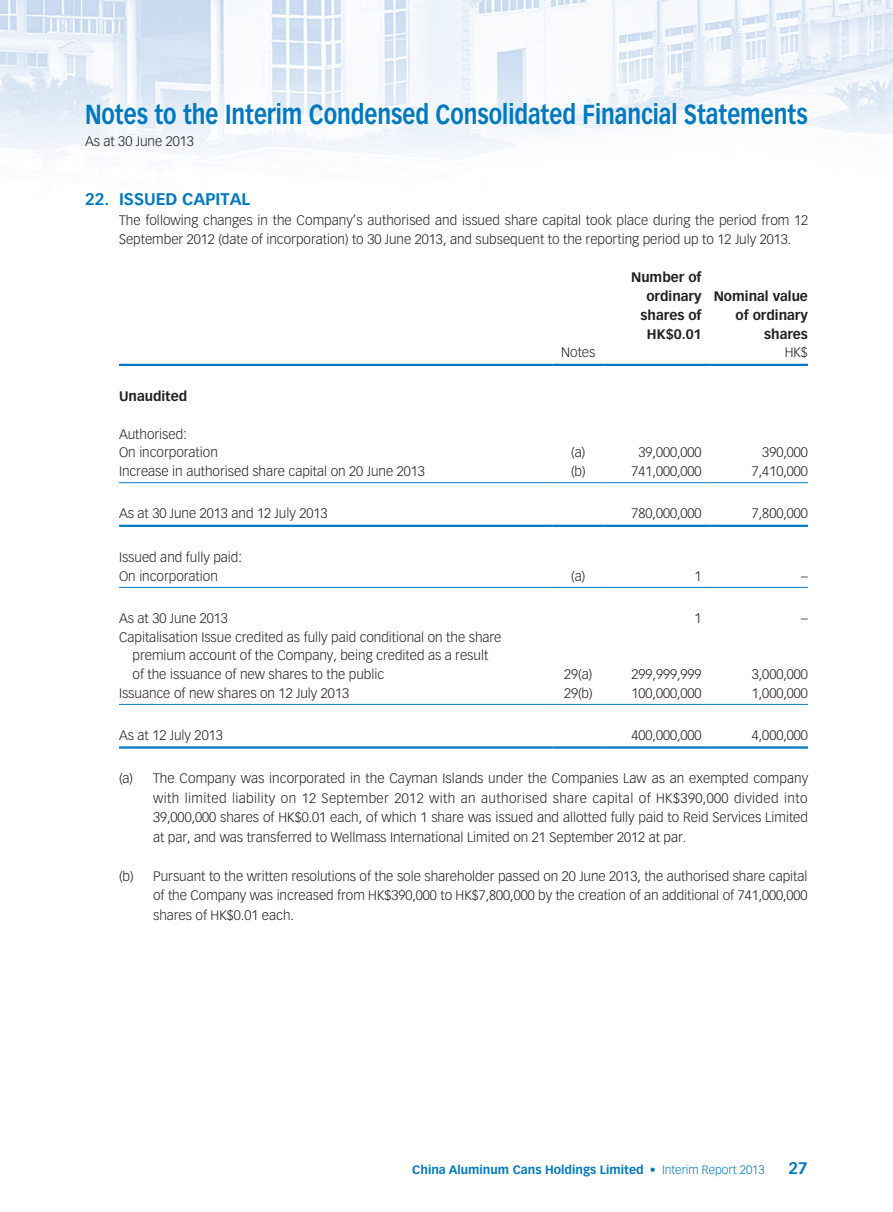
<style>
.page{position:relative;width:893px;height:1212px;background:#fff}
.page>*{position:absolute;margin:0;border:0;box-sizing:border-box;transform-origin:0 0}
.t1{font:700 27px "Vectora LT Std";color:#0079c2;scale:.81 1}
.t2{font:700 16.5px "Vectora LT Std";color:#0079c2}
.t3{font:300 13.5px/19.5px "Vectora LT Std";color:#231f20}
.t4{font:700 13.5px/18.8px "Vectora LT Std";color:#231f20;text-align:right}
.t5{font:700 12px "Vectora LT Std";color:#0079c2}
.s1{font-weight:300}
</style>
<div class="page">
<img style="left:0;top:0;width:893px;height:704px">
<hr style="left:119px;top:364px;width:434px;height:2px;background:#0079c2">
<hr style="left:553px;top:364px;width:51px;height:2px;background:#0079c2">
<hr style="left:604px;top:364px;width:106px;height:2px;background:#0079c2">
<hr style="left:710px;top:364px;width:98px;height:2px;background:#0079c2">
<hr style="left:119px;top:482px;width:434px;height:1px;background:#0079c2">
<hr style="left:553px;top:482px;width:51px;height:1px;background:#0079c2">
<hr style="left:604px;top:482px;width:106px;height:1px;background:#0079c2">
<hr style="left:710px;top:482px;width:98px;height:1px;background:#0079c2">
<hr style="left:119px;top:525px;width:434px;height:2px;background:#0079c2">
<hr style="left:553px;top:525px;width:51px;height:2px;background:#0079c2">
<hr style="left:604px;top:525px;width:106px;height:2px;background:#0079c2">
<hr style="left:710px;top:525px;width:98px;height:2px;background:#0079c2">
<hr style="left:119px;top:587px;width:434px;height:1px;background:#0079c2">
<hr style="left:553px;top:587px;width:51px;height:1px;background:#0079c2">
<hr style="left:604px;top:587px;width:106px;height:1px;background:#0079c2">
<hr style="left:710px;top:587px;width:98px;height:1px;background:#0079c2">
<hr style="left:119px;top:704px;width:434px;height:1px;background:#0079c2">
<hr style="left:553px;top:704px;width:51px;height:1px;background:#0079c2">
<hr style="left:604px;top:704px;width:106px;height:1px;background:#0079c2">
<hr style="left:710px;top:704px;width:98px;height:1px;background:#0079c2">
<hr style="left:119px;top:746px;width:434px;height:3px;background:#0079c2">
<hr style="left:553px;top:746px;width:51px;height:3px;background:#0079c2">
<hr style="left:604px;top:746px;width:106px;height:3px;background:#0079c2">
<hr style="left:710px;top:746px;width:98px;height:3px;background:#0079c2">
<h1 class="t1" style="left:85px;top:98px;width:894px">Notes to the Interim Condensed Consolidated Financial Statements</h1>
<p class="t3" style="left:85px;top:132px;width:110px">As at 30 June 2013</p>
<p class="t2" style="left:85px;top:189px;width:51px">22. ISSUED</p>
<p class="t2" style="left:182px;top:189px;width:69px">CAPITAL</p>
<p class="t3" style="left:119px;top:210px;width:691px">The following changes in the Company’s authorised and issued share capital took place during the period from 12<br>September 2012 (date of incorporation) to 30 June 2013, and subsequent to the reporting period up to 12 July 2013.</p>
<p class="t4" style="left:631px;top:268px;width:72px">Number of ordinary shares of<br>HK$0.01</p>
<p class="t4" style="left:714px;top:287px;width:96px">Nominal value of ordinary shares</p>
<p class="t4" style="left:119px;top:387px;width:70px">Unaudited</p>
<p class="t3" style="left:119px;top:425px;width:100px;line-height:18.8px">Authorised:<br>On incorporation</p>
<p class="t3" style="left:561px;top:343px;width:36px">Notes</p>
<p class="t3" style="left:785px;top:343px;width:25px">HK$</p>
<p class="t3" style="left:571px;top:443px;width:16px">(a)</p>
<p class="t3" style="left:638px;top:443px;width:65px">39,000,000</p>
<p class="t3" style="left:762px;top:443px;width:47px">390,000</p>
<p class="t3" style="left:119px;top:462px;width:307px">Increase in authorised share capital on 20 June 2013</p>
<p class="t3" style="left:571px;top:462px;width:16px">(b)</p>
<p class="t3" style="left:631px;top:462px;width:72px">741,000,000</p>
<p class="t3" style="left:752px;top:462px;width:58px">7,410,000</p>
<p class="t3" style="left:119px;top:504px;width:210px">As at 30 June 2013 and 12 July 2013</p>
<p class="t3" style="left:631px;top:504px;width:72px">780,000,000</p>
<p class="t3" style="left:752px;top:504px;width:58px">7,800,000</p>
<p class="t3" style="left:119px;top:548px;width:124px;line-height:18.8px">Issued and fully paid:<br>On incorporation</p>
<p class="t3" style="left:571px;top:566px;width:16px">(a)</p>
<p class="t3" style="left:695px;top:566px;width:9px">1</p>
<p class="t3" style="left:801px;top:566px;width:8px">–</p>
<p class="t3" style="left:119px;top:608px;width:110px">As at 30 June 2013</p>
<p class="t3" style="left:695px;top:608px;width:9px">1</p>
<p class="t3" style="left:801px;top:608px;width:8px">–</p>
<p class="t3" style="left:133px;top:628px;width:370px;line-height:18.8px;text-indent:-14px">Capitalisation Issue credited as fully paid conditional on the share premium account of the Company, being credited as a result of the issuance of new shares to the public</p>
<p class="t3" style="left:564px;top:665px;width:30px">29(a)</p>
<p class="t3" style="left:631px;top:665px;width:72px">299,999,999</p>
<p class="t3" style="left:752px;top:665px;width:58px">3,000,000</p>
<p class="t3" style="left:119px;top:683px;width:231px">Issuance of new shares on 12 July 2013</p>
<p class="t3" style="left:564px;top:683px;width:30px">29(b)</p>
<p class="t3" style="left:631px;top:683px;width:72px">100,000,000</p>
<p class="t3" style="left:752px;top:683px;width:58px">1,000,000</p>
<p class="t3" style="left:119px;top:725px;width:105px">As at 12 July 2013</p>
<p class="t3" style="left:631px;top:725px;width:72px">400,000,000</p>
<p class="t3" style="left:752px;top:725px;width:58px">4,000,000</p>
<p class="t3" style="left:153px;top:769px;width:657px;text-align:justify;text-indent:-34px">(a) The Company was incorporated in the Cayman Islands under the Companies Law as an exempted company with limited liability on 12 September 2012 with an authorised share capital of HK$390,000 divided into 39,000,000 shares of HK$0.01 each, of which 1 share was issued and allotted fully paid to Reid Services Limited at par, and was transferred to Wellmass International Limited on 21 September 2012 at par.</p>
<p class="t3" style="left:153px;top:866px;width:656px;text-align:justify;text-indent:-34px">(b) Pursuant to the written resolutions of the sole shareholder passed on 20 June 2013, the authorised share capital of the Company was increased from HK$390,000 to HK$7,800,000 by the creation of an additional of 741,000,000 shares of HK$0.01 each.</p>
<p class="t5" style="left:412px;top:1162px;width:354px">China Aluminum Cans Holdings Limited <span class="s1">• Interim Report 2013</span></p>
<p class="t2" style="left:788px;top:1158px;width:21px">27</p>
</div>
